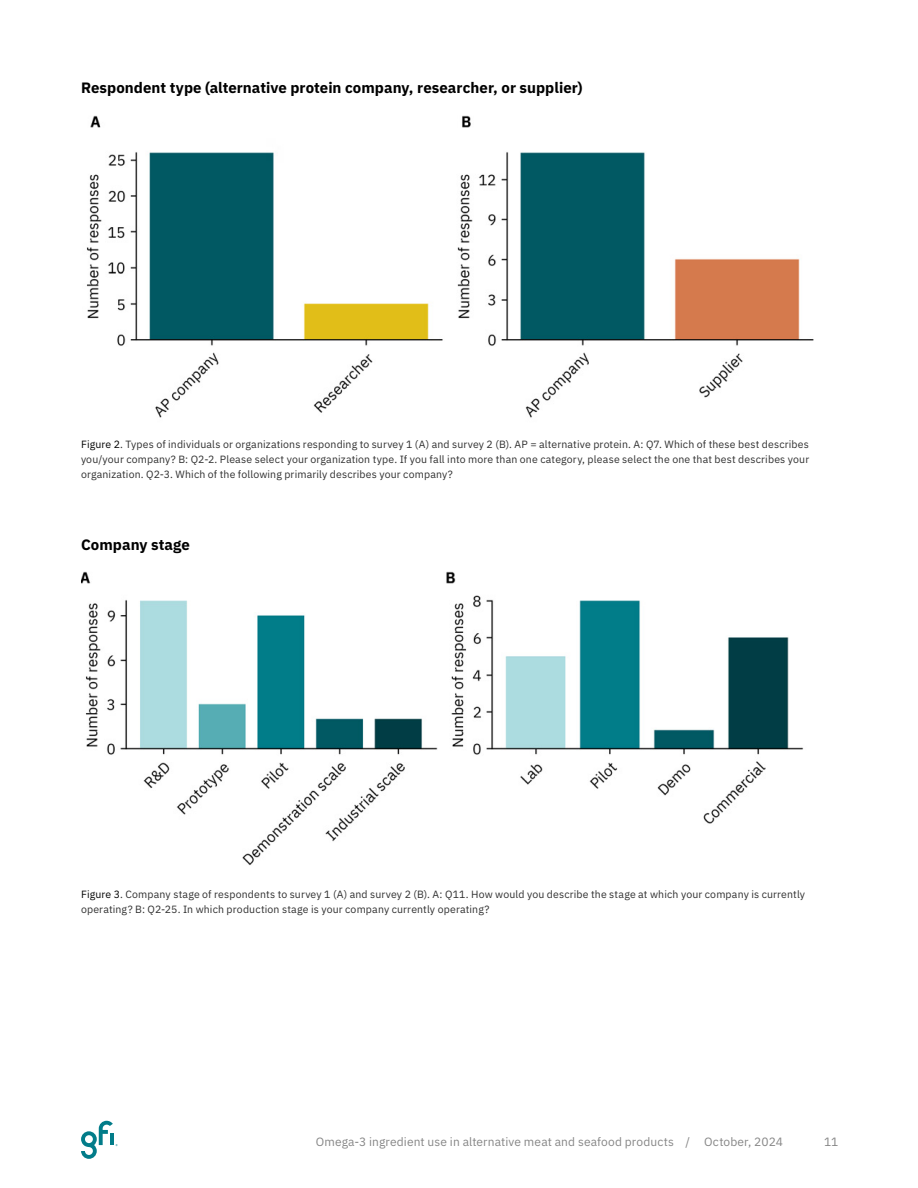
<style>
.page{position:relative;width:918px;height:1188px;background:#fff}
.page>*{position:absolute;margin:0;border:0;box-sizing:border-box;transform-origin:0 0}
.t1{font:700 15px "IBM Plex Sans";letter-spacing:.005em;color:#000}
.t2{font:12px "IBM Plex Sans";letter-spacing:.01em;color:#868686}
.t3{font:10.5px/15px "IBM Plex Sans";letter-spacing:.015em;color:#2f2f2f;text-align:justify}
.s1{color:#000}
</style>
<div class="page">
<svg style="left:81px;top:1121px;width:37px;height:38px"></svg>
<img style="left:86px;top:115px;width:728px;height:303px">
<img style="left:81px;top:571px;width:723px;height:294px">
<h1 class="t1" style="left:81px;top:75px;width:503px">Respondent type (alternative protein company, researcher, or supplier)</h1>
<p class="t3" style="left:81px;top:436px;width:730px"><span class="s1">Figure 2</span>. Types of individuals or organizations responding to survey 1 (A) and survey 2 (B). AP = alternative protein. A: Q7. Which of these best describes you/your company? B: Q2-2. Please select your organization type. If you fall into more than one category, please select the one that best describes your organization. Q2-3. Which of the following primarily describes your company?</p>
<h1 class="t1" style="left:81px;top:533px;width:110px">Company stage</h1>
<p class="t3" style="left:81px;top:886px;width:726px"><span class="s1">Figure 3</span>. Company stage of respondents to survey 1 (A) and survey 2 (B). A: Q11. How would you describe the stage at which your company is currently operating? B: Q2-25. In which production stage is your company currently operating?</p>
<p class="t2" style="left:316px;top:1133px;width:469px">Omega-3 ingredient use in alternative meat and seafood products / October, 2024</p>
<p class="t2" style="left:824px;top:1133px;width:16px">11</p>
</div>
